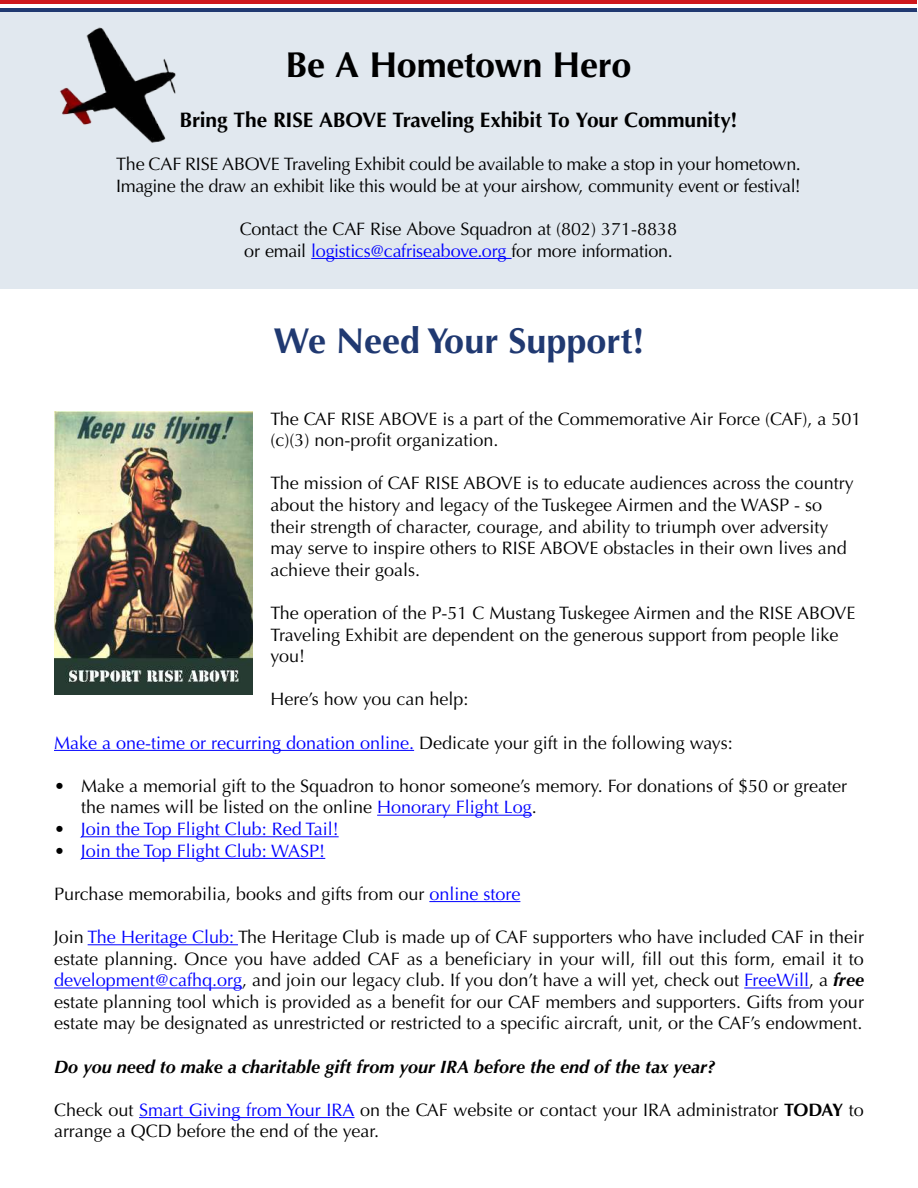
<style>
.page{position:relative;width:918px;height:1188px;background:#fff}
.page>*{position:absolute;margin:0;border:0;box-sizing:border-box;transform-origin:0 0}
.t1{font:700 36px "Optima";color:#203971}
.t2{font:700 36px "Optima";letter-spacing:-.01em;color:#000}
.t3{font:700 21px "Optima";letter-spacing:-.01em;color:#000}
.t4{font:18px/21.6px "Optima";color:#000}
.t5{font:18px/21.6px "Optima";letter-spacing:-.02em;color:#000}
.t6{font:18px "Optima";color:#00f}
.t7{font:italic 700 18px "Optima";color:#000}
.s1{color:#00f}
.s2{color:#000}
.s3{font-weight:700;font-style:italic}
.s4{font-weight:700}
</style>
<div class="page">
<div style="left:0;top:11px;width:918px;height:278px;background:#e1e8ef"></div>
<hr style="left:311px;top:258px;width:201px;height:1px;background:#00f">
<hr style="left:0;top:8px;width:917px;height:4px;background:#203971">
<hr style="left:0;top:0;width:917px;height:4px;background:#cf181d">
<img style="left:60px;top:27px;width:116px;height:116px">
<hr style="left:54px;top:750px;width:360px;height:1px;background:#00f">
<hr style="left:377px;top:815px;width:155px;height:1px;background:#00f">
<hr style="left:81px;top:836px;width:258px;height:1px;background:#00f">
<hr style="left:81px;top:858px;width:244px;height:1px;background:#00f">
<hr style="left:429px;top:901px;width:91px;height:1px;background:#00f">
<hr style="left:88px;top:944px;width:150px;height:1px;background:#00f">
<hr style="left:54px;top:988px;width:188px;height:1px;background:#00f">
<hr style="left:744px;top:988px;width:65px;height:1px;background:#00f">
<hr style="left:139px;top:1117px;width:216px;height:1px;background:#00f">
<img style="left:54px;top:411px;width:199px;height:283px">
<h1 class="t2" style="left:286px;top:49px;width:347px">Be A Hometown Hero</h1>
<p class="t3" style="left:179px;top:111px;width:560px">Bring The RISE ABOVE Traveling Exhibit To Your Community!</p>
<p class="t5" style="left:116px;top:155px;width:686px">The CAF RISE ABOVE Traveling Exhibit could be available to make a stop in your hometown.<br>Imagine the draw an exhibit like this would be at your airshow, community event or festival!</p>
<p class="t4" style="left:240px;top:220px;width:439px">Contact the CAF Rise Above Squadron at (802) 371-8838 or email <span class="s1">logistics@cafriseabove.org</span> for more information.</p>
<h1 class="t1" style="left:274px;top:325px;width:372px">We Need Your Support!</h1>
<p class="t4" style="left:271px;top:408px;width:592px">The CAF RISE ABOVE is a part of the Commemorative Air Force (CAF), a 501 (c)(3) non-profit organization.</p>
<p class="t4" style="left:271px;top:474px;width:585px">The mission of CAF RISE ABOVE is to educate audiences across the country about the history and legacy of the Tuskegee Airmen and the WASP - so their strength of character, courage, and ability to triumph over adversity may serve to inspire others to RISE ABOVE obstacles in their own lives and achieve their goals.</p>
<p class="t4" style="left:271px;top:604px;width:587px">The operation of the P-51 C Mustang Tuskegee Airmen and the RISE ABOVE<br>Traveling Exhibit are dependent on the generous support from people like you!</p>
<p class="t4" style="left:271px;top:690px;width:199px">Here’s how you can help:</p>
<p class="t6" style="left:54px;top:735px;width:680px">Make a one-time or recurring donation online. <span class="s2">Dedicate your gift in the following ways:</span></p>
<p class="t4" style="left:81px;top:777px;width:768px;text-indent:-27px">• Make a memorial gift to the Squadron to honor someone’s memory. For donations of $50 or greater the names will be listed on the online <span class="s1">Honorary Flight Log</span>.</p>
<p class="t6" style="left:54px;top:821px;width:286px"><span class="s2">•</span> Join the Top Flight Club: Red Tail!</p>
<p class="t6" style="left:54px;top:843px;width:273px"><span class="s2">•</span> Join the Top Flight Club: WASP!</p>
<p class="t4" style="left:54px;top:885px;width:468px">Purchase memorabilia, books and gifts from our <span class="s1">online store</span></p>
<p class="t4" style="left:54px;top:928px;width:812px;text-align:justify">Join <span class="s1">The Heritage Club:</span> The Heritage Club is made up of CAF supporters who have included CAF in their estate planning. Once you have added CAF as a beneficiary in your will, fill out this form, email it to <span class="s1">development@cafhq.org</span>, and join our legacy club. If you don’t have a will yet, check out <span class="s1">FreeWill</span>, a <span class="s3">free </span>estate planning tool which is provided as a benefit for our CAF members and supporters. Gifts from your estate may be designated as unrestricted or restricted to a specific aircraft, unit, or the CAF’s endowment.</p>
<p class="t7" style="left:54px;top:1056px;width:663px">Do you need to make a charitable gift from your IRA before the end of the tax year?</p>
<p class="t4" style="left:54px;top:1101px;width:811px">Check out <span class="s1">Smart Giving from Your IRA</span> on the CAF website or contact your IRA administrator <span class="s4">TODAY</span> to arrange a QCD before the end of the year.</p>
</div>
